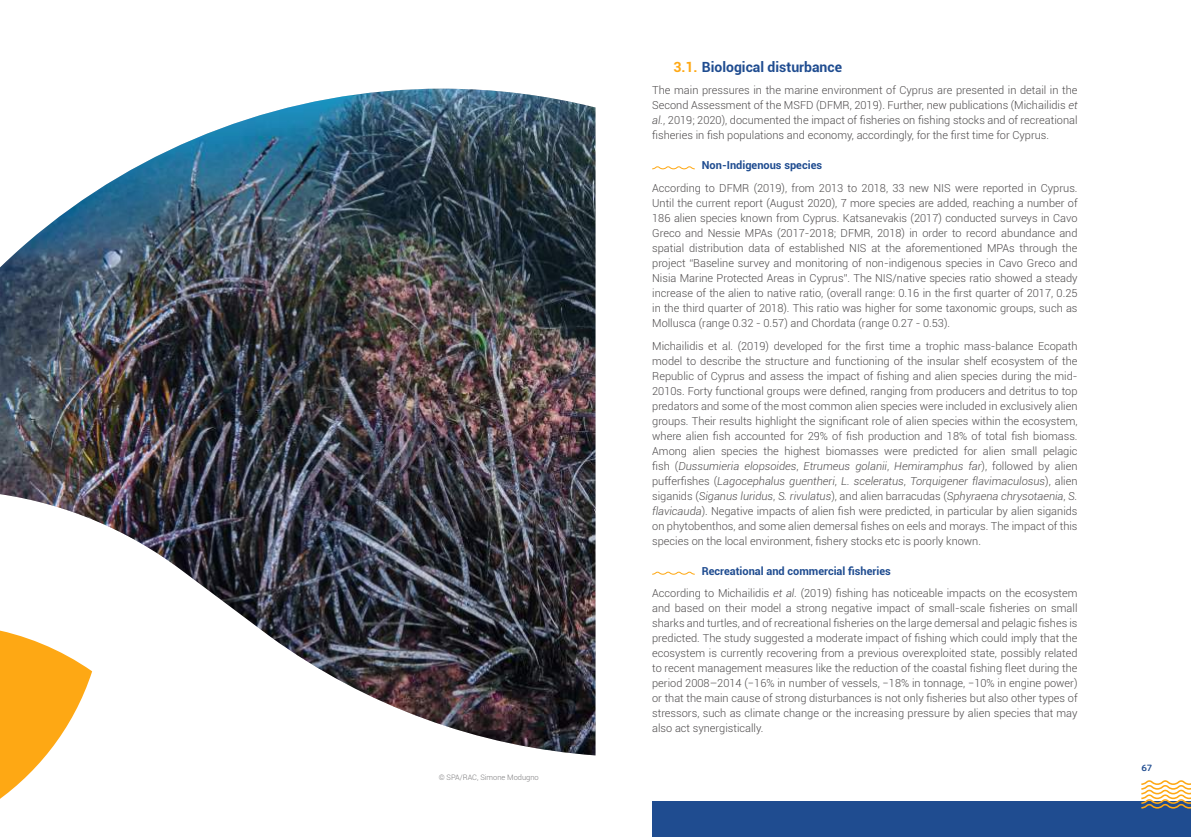
<style>
.page{position:relative;width:1191px;height:837px;background:#fff}
.page>*{position:absolute;margin:0;border:0;box-sizing:border-box;transform-origin:0 0}
.t1{font:700 14px "Roboto";color:#1f4c90}
.t2{font:300 11px/15px "Roboto";color:#4e4b4c;text-align:justify}
.t3{font:700 11px "Roboto";color:#1f4c90}
.t4{font:700 9px "Ko Ho";color:#1f4c90}
.t5{font:300 7.5px "Roboto";color:#7d7c7e}
.s1{color:#fea814}
.s2{font-style:italic}
.s3{font-weight:700;color:#1f4c90}
</style>
<div class="page">
<svg style="left:0;top:755px;width:46px;height:44px"></svg>
<div style="left:652px;top:801px;width:539px;height:35px;background:#1f4c90"></div>
<svg style="left:1141px;top:780px;width:50px;height:28px"></svg>
<svg style="left:652px;top:166px;width:42px;height:3px"></svg>
<svg style="left:652px;top:571px;width:42px;height:3px"></svg>
<img style="left:0;top:89px;width:595px;height:666px">
<p class="t5" style="left:439px;top:772px;width:102px">© SPA/RAC, Simone Modugno</p>
<p class="t1" style="left:673px;top:57px;width:170px"><span class="s1">3.1.</span> Biological disturbance</p>
<p class="t2" style="left:652px;top:82px;width:427px">The main pressures in the marine environment of Cyprus are presented in detail in the Second Assessment of the MSFD (DFMR, 2019). Further, new publications (Michailidis <span class="s2">et al.</span>, 2019; 2020), documented the impact of fisheries on fishing stocks and of recreational fisheries in fish populations and economy, accordingly, for the first time for Cyprus.</p>
<p class="t3" style="left:702px;top:158px;width:122px">Non-Indigenous species</p>
<p class="t2" style="left:652px;top:180px;width:427px">According to DFMR (2019), from 2013 to 2018, 33 new NIS were reported in Cyprus.<br>Until the current report (August 2020), 7 more species are added, reaching a number of 186 alien species known from Cyprus. Katsanevakis (2017) conducted surveys in Cavo Greco and Nessie MPAs (2017-2018; DFMR, 2018) in order to record abundance and spatial distribution data of established NIS at the aforementioned MPAs through the project “Baseline survey and monitoring of non-indigenous species in Cavo Greco and Nisia Marine Protected Areas in Cyprus”. The NIS/native species ratio showed a steady increase of the alien to native ratio, (overall range: 0.16 in the first quarter of 2017, 0.25 in the third quarter of 2018). This ratio was higher for some taxonomic groups, such as Mollusca (range 0.32 - 0.57) and Chordata (range 0.27 - 0.53).</p>
<p class="t2" style="left:652px;top:337px;width:427px">Michailidis et al. (2019) developed for the first time a trophic mass-balance Ecopath model to describe the structure and functioning of the insular shelf ecosystem of the Republic of Cyprus and assess the impact of fishing and alien species during the mid-2010s. Forty functional groups were defined, ranging from producers and detritus to top predators and some of the most common alien species were included in exclusively alien groups. Their results highlight the significant role of alien species within the ecosystem, where alien fish accounted for 29% of fish production and 18% of total fish biomass.<br>Among alien species the highest biomasses were predicted for alien small pelagic fish (<span class="s2">Dussumieria elopsoides</span>, <span class="s2">Etrumeus golanii</span>, <span class="s2">Hemiramphus far</span>), followed by alien pufferfishes (<span class="s2">Lagocephalus guentheri</span>, <span class="s2">L. sceleratus</span>, <span class="s2">Torquigener flavimaculosus</span>), alien siganids (<span class="s2">Siganus luridus</span>, <span class="s2">S. rivulatus</span>), and alien barracudas (<span class="s2">Sphyraena chrysotaenia</span>, <span class="s2">S. flavicauda</span>). Negative impacts of alien fish were predicted, in particular by alien siganids on phytobenthos, and some alien demersal fishes on eels and morays. The impact of this species on the local environment, fishery stocks etc is poorly known.</p>
<p class="t2" style="left:652px;top:559px;width:427px;line-height:22.5px;text-indent:50px"><span class="s3">Recreational and commercial fisheries<br></span>According to Michailidis <span class="s2">et al.</span> (2019) fishing has noticeable impacts on the ecosystem</p>
<p class="t2" style="left:652px;top:600px;width:427px">and based on their model a strong negative impact of small-scale fisheries on small sharks and turtles, and of recreational fisheries on the large demersal and pelagic fishes is predicted. The study suggested a moderate impact of fishing which could imply that the ecosystem is currently recovering from a previous overexploited state, possibly related to recent management measures like the reduction of the coastal fishing fleet during the period 2008–2014 (−16% in number of vessels, −18% in tonnage, −10% in engine power) or that the main cause of strong disturbances is not only fisheries but also other types of stressors, such as climate change or the increasing pressure by alien species that may also act synergistically.</p>
<p class="t4" style="left:1141px;top:759px;width:12px">67</p>
</div>
